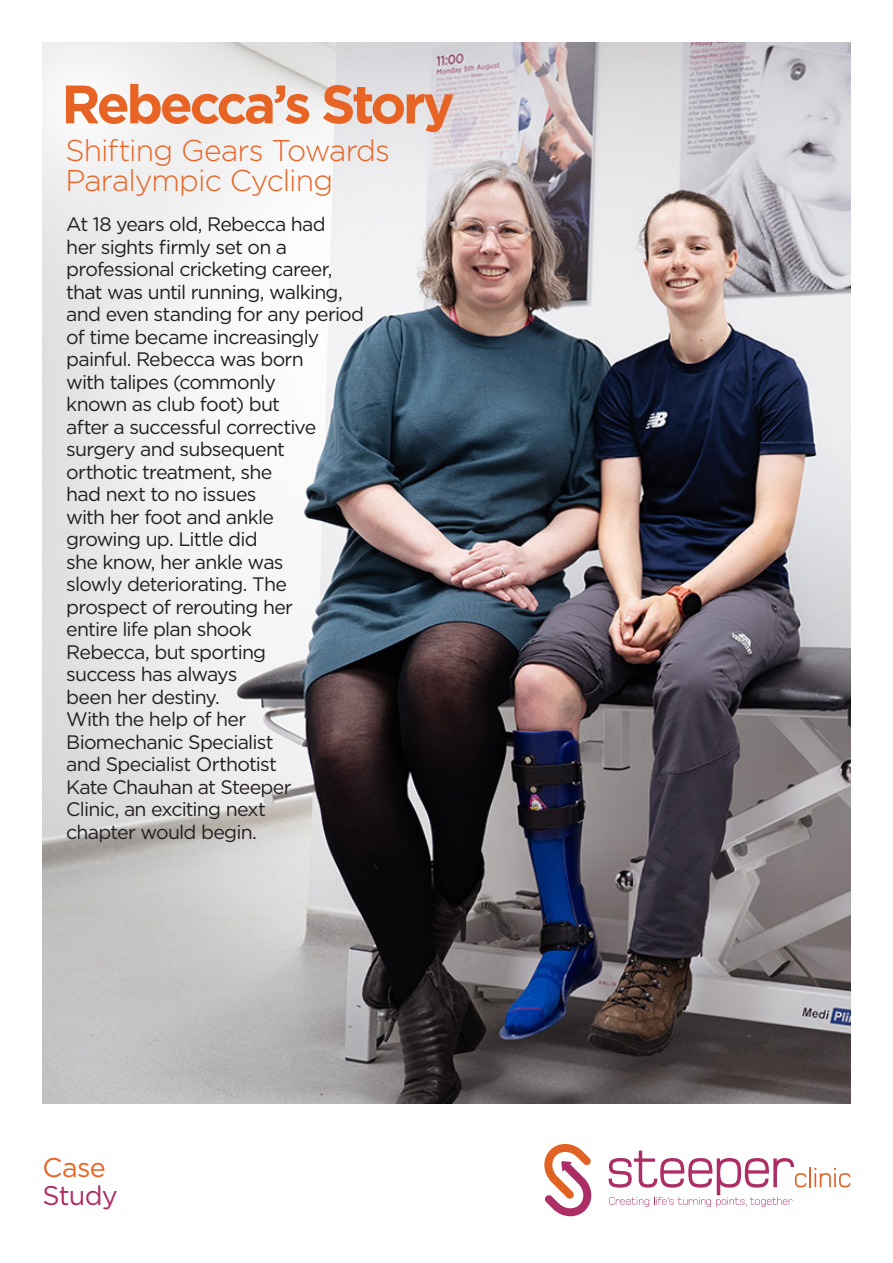
<style>
.page{position:relative;width:893px;height:1263px;background:#fff}
.page>*{position:absolute;margin:0;border:0;box-sizing:border-box;transform-origin:0 0}
.t1{font:700 54px "Gotham";letter-spacing:-.06em;color:#e86424}
.t2{font:300 30px/30px "Gotham";letter-spacing:-.03em;color:#e86424}
.t3{font:27px "Gotham";letter-spacing:-.03em;color:#ad2d66}
.t4{font:27px "Gotham";color:#e86424}
.t5{font:19.5px/22.5px "Gotham";letter-spacing:-.04em;color:#231f20}
</style>
<div class="page">
<img style="left:43px;top:43px;width:807px;height:1060px">
<svg style="left:42px;top:42px;width:475px;height:406px;fill:#eee"></svg>
<svg style="left:544px;top:1144px;width:48px;height:72px"></svg>
<svg style="left:609px;top:1150px;width:197px;height:57px"></svg>
<hr style="left:809px;top:1167px;width:2px;height:20px;background:#e26224">
<svg style="left:814px;top:1168px;width:36px;height:19px"></svg>
<p class="t1" style="left:61px;top:68px;width:395px">Rebecca’s Story</p>
<p class="t2" style="left:65px;top:135px;width:326px">Shifting Gears Towards<br>Paralympic Cycling</p>
<p class="t5" style="left:66px;top:213px;width:299px">At 18 years old, Rebecca had<br>her sights firmly set on a professional cricketing career, that was until running, walking, and even standing for any period of time became increasingly painful. Rebecca was born<br>with talipes (commonly<br>known as club foot) but<br>after a successful corrective surgery and subsequent<br>orthotic treatment, she<br>had next to no issues<br>with her foot and ankle<br>growing up. Little did<br>she know, her ankle was<br>slowly deteriorating. The prospect of rerouting her<br>entire life plan shook<br>Rebecca, but sporting<br>success has always<br>been her destiny.<br>With the help of her<br>Biomechanic Specialist<br>and Specialist Orthotist<br>Kate Chauhan at Steeper<br>Clinic, an exciting next<br>chapter would begin.</p>
<p class="t4" style="left:43px;top:1150px;width:65px">Case</p>
<p class="t3" style="left:43px;top:1178px;width:77px">Study</p>
</div>
